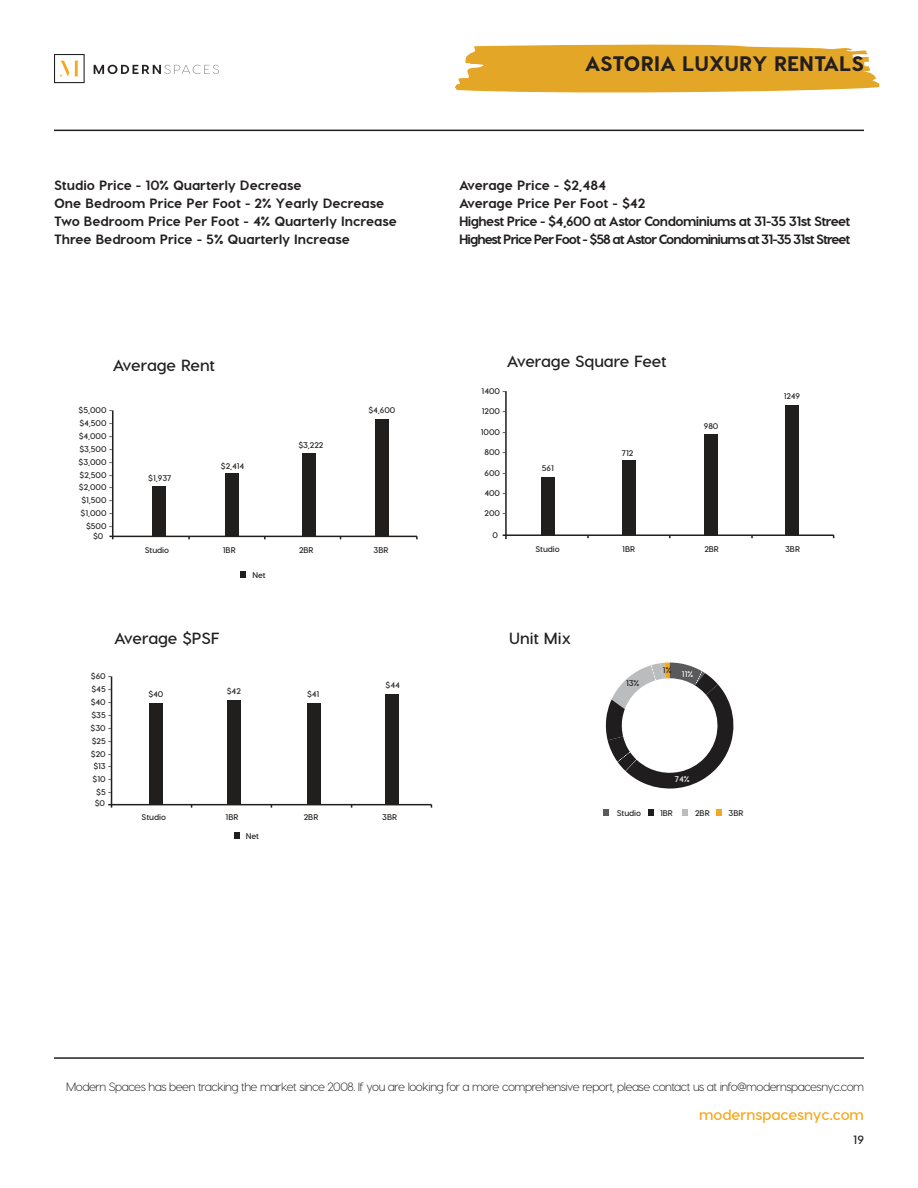
<style>
.page{position:relative;width:918px;height:1188px;background:#fff}
.page>*{position:absolute;margin:0;border:0;box-sizing:border-box;transform-origin:0 0}
.t1{font:800 21px "Visby CF";color:#231f20}
.t2{font:700 16.2px "Visby CF";color:#211e1e}
.t3{font:700 15px "Visby CF";color:#f5a81c}
.t4{font:800 13.5px "Visby CF";color:#231f20}
.t5{font:800 13.5px "Visby CF";letter-spacing:-.07em;color:#231f20}
.t6{font:800 13.5px "Visby CF";letter-spacing:-.04em;color:#231f20}
.t7{font:300 12px "Visby CF";letter-spacing:-.04em;color:#231f20}
.t8{font:700 12px "Visby CF";color:#231f20}
.t9{font:700 8.25px/12.9px "Visby CF";color:#211e1e;text-align:right}
.t10{font:700 8.25px "Visby CF";color:#fff}
</style>
<div class="page">
<svg style="left:455px;top:44px;width:425px;height:49px"></svg>
<hr style="left:54px;top:1057px;width:810px;height:2px;background:#231f20">
<div style="left:54px;top:54px;width:31px;height:29px;border:1px solid #231f20"></div>
<svg style="left:60px;top:61px;width:18px;height:15px"></svg>
<svg style="left:94px;top:65px;width:125px;height:9px"></svg>
<hr style="left:54px;top:130px;width:810px;height:1px;background:#231f20">
<svg style="left:605px;top:663px;width:129px;height:126px"></svg>
<svg style="left:603px;top:810px;width:6px;height:6px"></svg>
<svg style="left:648px;top:810px;width:6px;height:6px"></svg>
<svg style="left:682px;top:810px;width:6px;height:6px"></svg>
<svg style="left:716px;top:810px;width:6px;height:6px"></svg>
<div style="left:622px;top:460px;width:14px;height:75px;background:#211e1e"></div>
<div style="left:542px;top:478px;width:13px;height:57px;background:#211e1e"></div>
<div style="left:704px;top:434px;width:14px;height:101px;background:#211e1e"></div>
<div style="left:785px;top:406px;width:14px;height:129px;background:#211e1e"></div>
<hr style="left:503px;top:534px;width:331px;height:2px;background:#211e1e">
<hr style="left:505px;top:391px;width:2px;height:148px;background:#211e1e">
<div style="left:225px;top:473px;width:14px;height:63px;background:#211e1e"></div>
<div style="left:152px;top:486px;width:14px;height:50px;background:#211e1e"></div>
<div style="left:303px;top:453px;width:13px;height:83px;background:#211e1e"></div>
<div style="left:375px;top:419px;width:13px;height:117px;background:#211e1e"></div>
<hr style="left:112px;top:410px;width:1px;height:129px;background:#211e1e">
<hr style="left:109px;top:536px;width:308px;height:1px;background:#211e1e">
<div style="left:240px;top:571px;width:6px;height:7px;background:#211e1e"></div>
<div style="left:227px;top:700px;width:13px;height:105px;background:#211e1e"></div>
<div style="left:149px;top:703px;width:13px;height:102px;background:#211e1e"></div>
<div style="left:308px;top:703px;width:13px;height:102px;background:#211e1e"></div>
<div style="left:386px;top:694px;width:13px;height:111px;background:#211e1e"></div>
<hr style="left:111px;top:676px;width:1px;height:132px;background:#211e1e">
<hr style="left:108px;top:804px;width:323px;height:1px;background:#211e1e">
<div style="left:234px;top:832px;width:6px;height:7px;background:#211e1e"></div>
<p class="t4" style="left:54px;top:177px;width:249px">Studio Price - 10% Quarterly Decrease</p>
<p class="t4" style="left:54px;top:195px;width:332px">One Bedroom Price Per Foot - 2% Yearly Decrease</p>
<p class="t4" style="left:54px;top:213px;width:344px">Two Bedroom Price Per Foot - 4% Quarterly Increase</p>
<p class="t4" style="left:54px;top:231px;width:298px">Three Bedroom Price - 5% Quarterly Increase</p>
<p class="t2" style="left:113px;top:355px;width:104px">Average Rent</p>
<p class="t9" style="left:79px;top:404px;width:35px">$5,000 - $4,500 - $4,000 - $3,500 - $3,000 - $2,500 - $2,000 - $1,500 - $1,000 - $500 -</p>
<p class="t9" style="left:93px;top:530px;width:12px">$0</p>
<p class="t9" style="left:148px;top:472px;width:25px">$1,937</p>
<p class="t9" style="left:221px;top:460px;width:25px">$2,414</p>
<p class="t9" style="left:298px;top:438px;width:27px">$3,222</p>
<p class="t9" style="left:368px;top:404px;width:29px">$4,600</p>
<p class="t9" style="left:145px;top:544px;width:26px">Studio</p>
<p class="t9" style="left:223px;top:544px;width:15px">1BR</p>
<p class="t9" style="left:299px;top:544px;width:16px">2BR</p>
<p class="t9" style="left:374px;top:544px;width:17px">3BR</p>
<p class="t9" style="left:252px;top:568px;width:15px">Net</p>
<p class="t2" style="left:114px;top:629px;width:107px">Average $PSF</p>
<p class="t9" style="left:91px;top:670px;width:22px">$60 - $45 - $40 - $35 - $30 - $25 - $20 - $13 - $10 - $5 -</p>
<p class="t9" style="left:95px;top:797px;width:12px">$0</p>
<p class="t9" style="left:148px;top:688px;width:17px">$40</p>
<p class="t9" style="left:227px;top:685px;width:15px">$42</p>
<p class="t9" style="left:307px;top:688px;width:14px">$41</p>
<p class="t9" style="left:386px;top:678px;width:16px">$44</p>
<p class="t9" style="left:142px;top:811px;width:26px">Studio</p>
<p class="t9" style="left:226px;top:811px;width:15px">1BR</p>
<p class="t9" style="left:304px;top:811px;width:16px">2BR</p>
<p class="t9" style="left:382px;top:811px;width:17px">3BR</p>
<p class="t9" style="left:246px;top:829px;width:15px">Net</p>
<p class="t1" style="left:585px;top:50px;width:281px">ASTORIA LUXURY RENTALS</p>
<p class="t4" style="left:459px;top:177px;width:149px">Average Price - $2,484</p>
<p class="t4" style="left:459px;top:195px;width:188px">Average Price Per Foot - $42</p>
<p class="t6" style="left:459px;top:213px;width:393px">Highest Price - $4,600 at Astor Condominiums at 31-35 31st Street</p>
<p class="t5" style="left:459px;top:231px;width:393px">Highest Price Per Foot - $58 at Astor Condominiums at 31-35 31st Street</p>
<p class="t2" style="left:507px;top:351px;width:161px">Average Square Feet</p>
<p class="t9" style="left:482px;top:384px;width:26px">1400 -</p>
<p class="t9" style="left:482px;top:405px;width:26px">1200 -</p>
<p class="t9" style="left:481px;top:425px;width:27px">1000 -</p>
<p class="t9" style="left:485px;top:446px;width:23px">800 -</p>
<p class="t9" style="left:485px;top:466px;width:23px">600 -</p>
<p class="t9" style="left:484px;top:486px;width:23px">400 -</p>
<p class="t9" style="left:485px;top:507px;width:23px">200 -</p>
<p class="t9" style="left:492px;top:529px;width:7px">0</p>
<p class="t9" style="left:542px;top:462px;width:14px">561</p>
<p class="t9" style="left:622px;top:446px;width:13px">712</p>
<p class="t9" style="left:704px;top:419px;width:16px">980</p>
<p class="t9" style="left:784px;top:389px;width:18px">1249</p>
<p class="t9" style="left:535px;top:542px;width:26px">Studio</p>
<p class="t2" style="left:509px;top:629px;width:63px">Unit Mix</p>
<p class="t9" style="left:622px;top:542px;width:15px">1BR</p>
<p class="t9" style="left:704px;top:542px;width:16px">2BR</p>
<p class="t9" style="left:785px;top:542px;width:17px">3BR</p>
<p class="t9" style="left:626px;top:677px;width:15px">13%</p>
<p class="t9" style="left:663px;top:664px;width:10px">1%</p>
<p class="t10" style="left:682px;top:669px;width:13px">11%</p>
<p class="t10" style="left:675px;top:774px;width:16px">74%</p>
<p class="t9" style="left:617px;top:806px;width:26px">Studio</p>
<p class="t9" style="left:660px;top:806px;width:15px">1BR</p>
<p class="t9" style="left:695px;top:806px;width:16px">2BR</p>
<p class="t9" style="left:729px;top:806px;width:17px">3BR</p>
<p class="t7" style="left:66px;top:1080px;width:799px">Modern Spaces has been tracking the market since 2008. If you are looking for a more comprehensive report, please contact us at info@modernspacesnyc.com</p>
<p class="t3" style="left:699px;top:1105px;width:166px">modernspacesnyc.com</p>
<p class="t8" style="left:853px;top:1132px;width:12px">19</p>
</div>
